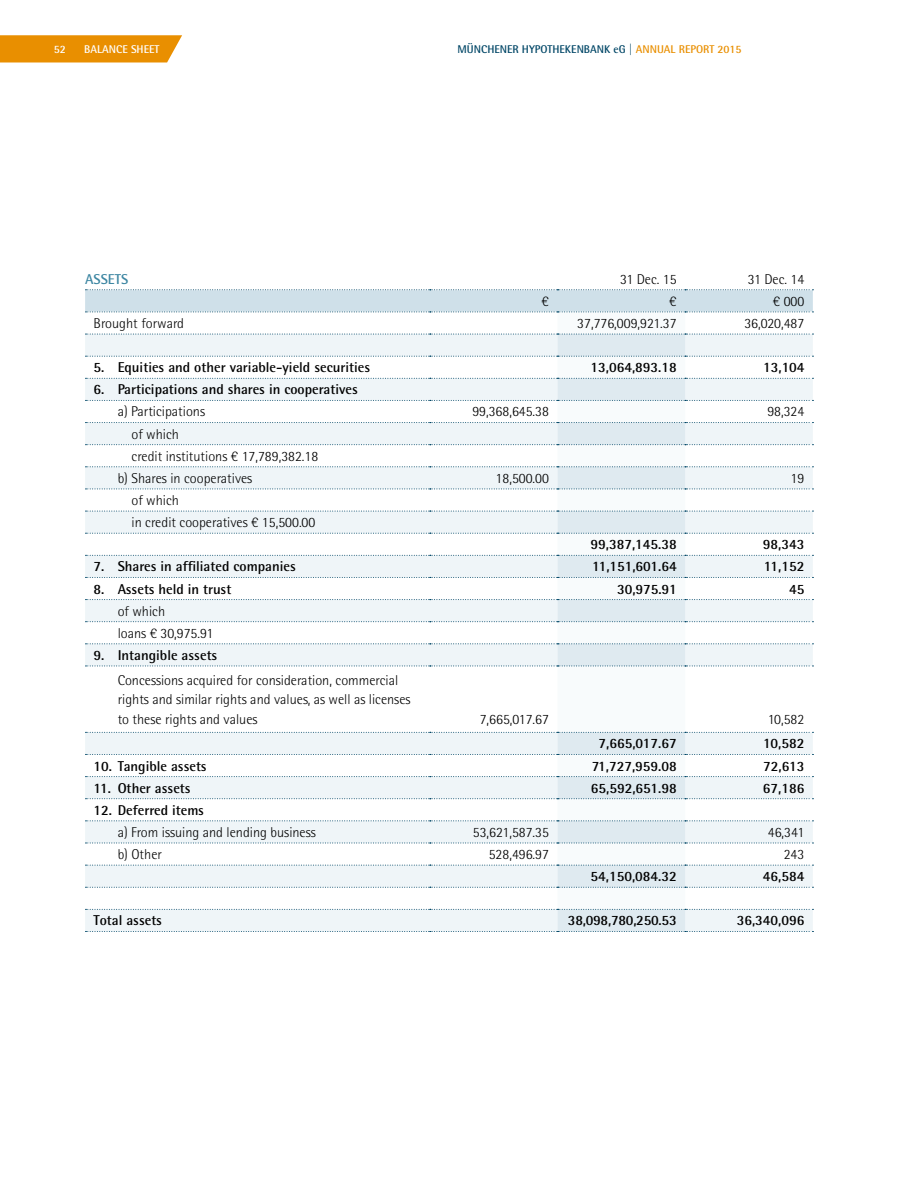
<style>
.page{position:relative;width:915px;height:1183px;background:#fff}
.page>*{position:absolute;margin:0;border:0;box-sizing:border-box;transform-origin:0 0}
.t1{font:300 14.25px/22px "Agfa Rotis Semisans";color:#000}
.t2{font:700 14.25px "Agfa Rotis Semisans";color:#000}
.t3{font:700 14.25px "Agfa Rotis Semisans";color:#3e87a3}
.t4{font:700 11.25px "Agfa Rotis Semisans";color:#004666}
.t5{font:700 11.25px "Agfa Rotis Semisans";color:#fff}
.s1{color:#e98f00}
</style>
<div class="page">
<svg style="left:0;top:35px;width:182px;height:27px"></svg>
<svg style="left:85px;top:334px;width:727px;height:596px"></svg>
<svg style="left:557px;top:334px;width:128px;height:596px"></svg>
<svg style="left:85px;top:930px;width:728px;height:1px"></svg>
<svg style="left:85px;top:289px;width:728px;height:23px"></svg>
<svg style="left:85px;top:333px;width:728px;height:1px"></svg>
<svg style="left:85px;top:356px;width:728px;height:1px"></svg>
<svg style="left:85px;top:378px;width:728px;height:1px"></svg>
<svg style="left:85px;top:400px;width:728px;height:1px"></svg>
<svg style="left:85px;top:422px;width:728px;height:1px"></svg>
<svg style="left:85px;top:444px;width:728px;height:1px"></svg>
<svg style="left:85px;top:466px;width:728px;height:1px"></svg>
<svg style="left:85px;top:488px;width:728px;height:1px"></svg>
<svg style="left:85px;top:510px;width:728px;height:1px"></svg>
<svg style="left:85px;top:532px;width:728px;height:1px"></svg>
<svg style="left:85px;top:555px;width:728px;height:1px"></svg>
<svg style="left:85px;top:577px;width:728px;height:1px"></svg>
<svg style="left:85px;top:599px;width:728px;height:1px"></svg>
<svg style="left:85px;top:621px;width:728px;height:1px"></svg>
<svg style="left:85px;top:643px;width:728px;height:1px"></svg>
<svg style="left:85px;top:665px;width:728px;height:1px"></svg>
<svg style="left:85px;top:731px;width:728px;height:1px"></svg>
<svg style="left:85px;top:753px;width:728px;height:1px"></svg>
<svg style="left:85px;top:776px;width:728px;height:1px"></svg>
<svg style="left:85px;top:798px;width:728px;height:1px"></svg>
<svg style="left:85px;top:820px;width:728px;height:1px"></svg>
<svg style="left:85px;top:842px;width:728px;height:1px"></svg>
<svg style="left:85px;top:864px;width:728px;height:1px"></svg>
<svg style="left:85px;top:886px;width:728px;height:1px"></svg>
<svg style="left:85px;top:908px;width:728px;height:1px"></svg>
<p class="t5" style="left:54px;top:42px;width:14px">52</p>
<p class="t4" style="left:457px;top:42px;width:285px">münchener Hypothekenbank eg | <span class="s1">annual report 2015</span></p>
<p class="t5" style="left:84px;top:42px;width:77px">Balance sheet</p>
<p class="t3" style="left:85px;top:270px;width:45px">assets</p>
<p class="t1" style="left:619px;top:268px;width:58px">31 Dec. 15</p>
<p class="t1" style="left:747px;top:268px;width:58px">31 Dec. 14</p>
<p class="t1" style="left:541px;top:290px;width:9px">€</p>
<p class="t1" style="left:669px;top:290px;width:9px">€</p>
<p class="t1" style="left:772px;top:290px;width:33px">€ 000</p>
<p class="t1" style="left:94px;top:312px;width:92px">Brought forward</p>
<p class="t1" style="left:577px;top:312px;width:101px">37,776,009,921.37</p>
<p class="t1" style="left:744px;top:312px;width:61px">36,020,487</p>
<p class="t2" style="left:94px;top:358px;width:278px">5. Equities and other variable-yield securities</p>
<p class="t2" style="left:590px;top:358px;width:88px">13,064,893.18</p>
<p class="t2" style="left:762px;top:358px;width:43px">13,104</p>
<p class="t2" style="left:94px;top:380px;width:265px">6. Participations and shares in cooperatives</p>
<p class="t1" style="left:118px;top:400px;width:89px">a) Participations</p>
<p class="t1" style="left:472px;top:400px;width:78px">99,368,645.38</p>
<p class="t1" style="left:767px;top:400px;width:38px">98,324</p>
<p class="t1" style="left:131px;top:422px;width:49px">of which</p>
<p class="t1" style="left:131px;top:444px;width:188px">credit institutions € 17,789,382.18</p>
<p class="t1" style="left:118px;top:467px;width:136px">b) Shares in cooperatives</p>
<p class="t1" style="left:495px;top:467px;width:55px">18,500.00</p>
<p class="t1" style="left:790px;top:467px;width:15px">19</p>
<p class="t1" style="left:131px;top:489px;width:185px">of which<br>in credit cooperatives € 15,500.00</p>
<p class="t2" style="left:590px;top:535px;width:88px">99,387,145.38</p>
<p class="t2" style="left:762px;top:535px;width:43px">98,343</p>
<p class="t2" style="left:94px;top:557px;width:204px">7. Shares in affiliated companies</p>
<p class="t2" style="left:592px;top:557px;width:86px">11,151,601.64</p>
<p class="t2" style="left:763px;top:557px;width:42px">11,152</p>
<p class="t2" style="left:94px;top:579px;width:139px">8. Assets held in trust</p>
<p class="t2" style="left:616px;top:579px;width:61px">30,975.91</p>
<p class="t2" style="left:788px;top:579px;width:17px">45</p>
<p class="t1" style="left:118px;top:599px;width:97px">of which<br>loans € 30,975.91</p>
<p class="t2" style="left:94px;top:646px;width:125px">9. I ntangible assets</p>
<p class="t1" style="left:118px;top:670px;width:294px;line-height:19.5px">Concessions acquired for consideration, commercial rights and similar rights and values, as well as licenses to these rights and values</p>
<p class="t1" style="left:479px;top:707px;width:71px">7,665,017.67</p>
<p class="t1" style="left:767px;top:707px;width:38px">10,582</p>
<p class="t2" style="left:598px;top:734px;width:80px">7,665,017.67</p>
<p class="t2" style="left:762px;top:734px;width:43px">10,582</p>
<p class="t2" style="left:94px;top:756px;width:114px">10. Tangible assets</p>
<p class="t2" style="left:591px;top:756px;width:86px">71,727,959.08</p>
<p class="t2" style="left:762px;top:756px;width:43px">72,613</p>
<p class="t2" style="left:94px;top:778px;width:98px">11. Other assets</p>
<p class="t2" style="left:590px;top:778px;width:87px">65,592,651.98</p>
<p class="t2" style="left:762px;top:778px;width:43px">67,186</p>
<p class="t2" style="left:94px;top:801px;width:112px">12. Deferred items</p>
<p class="t1" style="left:118px;top:820px;width:199px">a) From issuing and lending business</p>
<p class="t1" style="left:472px;top:820px;width:78px">53,621,587.35</p>
<p class="t1" style="left:767px;top:820px;width:38px">46,341</p>
<p class="t1" style="left:118px;top:843px;width:46px">b) Other</p>
<p class="t1" style="left:488px;top:843px;width:62px">528,496.97</p>
<p class="t1" style="left:783px;top:843px;width:22px">243</p>
<p class="t2" style="left:590px;top:867px;width:88px">54,150,084.32</p>
<p class="t2" style="left:762px;top:867px;width:43px">46,584</p>
<p class="t2" style="left:94px;top:911px;width:70px">Total assets</p>
<p class="t2" style="left:567px;top:911px;width:110px">38,098,780,250.53</p>
<p class="t2" style="left:736px;top:911px;width:69px">36,340,096</p>
</div>
